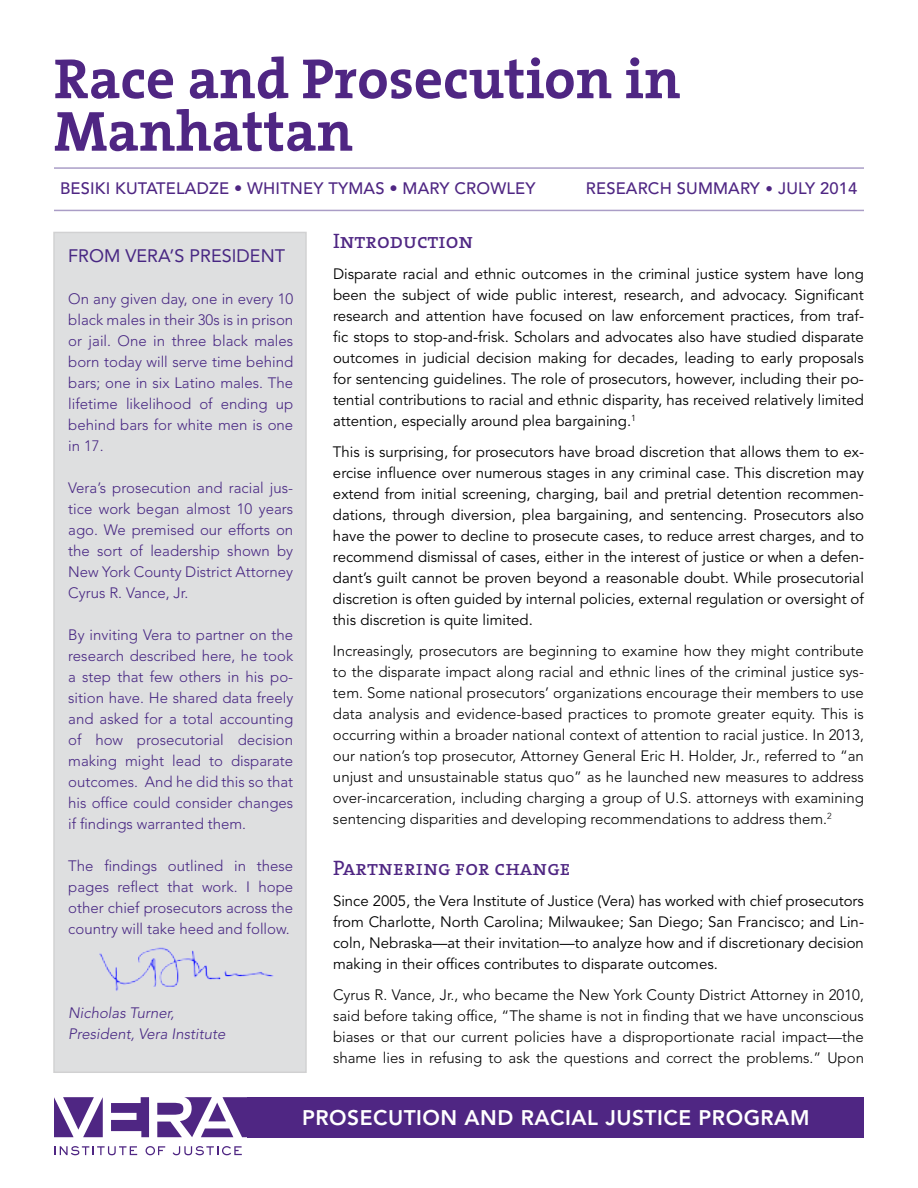
<style>
.page{position:relative;width:918px;height:1188px;background:#fff}
.page>*{position:absolute;margin:0;border:0;box-sizing:border-box;transform-origin:0 0}
.t1{font:700 57px/52.5px "The Serif";color:#4f2683}
.t2{font:800 21px "Avenir LT Std";letter-spacing:.025em;color:#fff}
.t3{font:21px "The Serif Caps";color:#4f2683}
.t4{font:18px "Avenir LT Std";color:#482783}
.t5{font:500 16.5px "Avenir";letter-spacing:.01em;color:#4f2683}
.t6{font:15px/21px "Avenir";color:#000;text-align:justify}
.t7{font:300 15px/21px "Avenir LT Std";color:#000;text-align:justify}
.t8{font:300 15px/21px "Avenir LT Std";color:#482783;text-align:justify}
.t9{font:italic 300 15px/21px "Avenir LT Std";color:#482783}
.s1{font-size:15px}
</style>
<div class="page">
<div style="left:53px;top:232px;width:254px;height:841px;background:#dedfe0"></div>
<hr style="left:54px;top:167px;width:810px;height:2px;background:#8e7db4">
<hr style="left:54px;top:210px;width:810px;height:1px;background:#8e7db4">
<svg style="left:111px;top:1097px;width:38px;height:40px"></svg>
<svg style="left:54px;top:1097px;width:49px;height:40px"></svg>
<svg style="left:157px;top:1097px;width:90px;height:40px"></svg>
<svg style="left:54px;top:1146px;width:83px;height:9px"></svg>
<svg style="left:146px;top:1146px;width:19px;height:9px"></svg>
<svg style="left:173px;top:1146px;width:69px;height:9px"></svg>
<div style="left:247px;top:1097px;width:617px;height:40px;background:#4f2683"></div>
<img style="left:99px;top:947px;width:175px;height:44px">
<h1 class="t1" style="left:54px;top:53px;width:628px">Race and Prosecution in<br>Manhattan</h1>
<p class="t5" style="left:586px;top:179px;width:273px">RESEARCH SUMMARY <span class="s1">•</span> JULY 2014</p>
<p class="t5" style="left:60px;top:179px;width:477px">BESIKI KUTATELADZE • WHITNEY TYMAS • MARY CROWLEY</p>
<p class="t4" style="left:68px;top:246px;width:218px">FROM VERA’S PRESIDENT</p>
<p class="t8" style="left:68px;top:289px;width:227px">On any given day, one in every 10 black males in their 30s is in prison or jail. One in three black males born today will serve time behind bars; one in six Latino males. The lifetime likelihood of ending up behind bars for white men is one in 17.</p>
<p class="t8" style="left:68px;top:478px;width:227px">Vera’s prosecution and racial jus&shy;tice work began almost 10 years ago. We premised our efforts on the sort of leadership shown by New York County District Attorney Cyrus R. Vance, Jr.</p>
<p class="t8" style="left:68px;top:625px;width:227px">By inviting Vera to partner on the research described here, he took a step that few others in his po&shy;sition have. He shared data freely and asked for a total accounting of how prosecutorial decision making might lead to disparate outcomes. And he did this so that his office could consider changes if findings warranted them.</p>
<p class="t8" style="left:68px;top:856px;width:226px">The findings outlined in these pages reflect that work. I hope other chief prosecutors across the country will take heed and follow.</p>
<p class="t9" style="left:68px;top:1003px;width:159px">Nicholas Turner,<br>President, Vera Institute</p>
<h2 class="t3" style="left:333px;top:228px;width:142px">Introduction</h2>
<p class="t6" style="left:333px;top:264px;width:533px">Disparate racial and ethnic outcomes in the criminal justice system have long been the subject of wide public interest, research, and advocacy. Significant research and attention have focused on law enforcement practices, from traf&shy;fic stops to stop-and-frisk. Scholars and advocates also have studied disparate outcomes in judicial decision making for decades, leading to early proposals for sentencing guidelines. The role of prosecutors, however, including their po&shy;tential contributions to racial and ethnic disparity, has received relatively limited attention, especially around plea bargaining.<sup>1</sup></p>
<p class="t6" style="left:333px;top:442px;width:533px">This is surprising, for prosecutors have broad discretion that allows them to ex&shy;ercise influence over numerous stages in any criminal case. This discretion may extend from initial screening, charging, bail and pretrial detention recommen&shy;dations, through diversion, plea bargaining, and sentencing. Prosecutors also have the power to decline to prosecute cases, to reduce arrest charges, and to recommend dismissal of cases, either in the interest of justice or when a defen&shy;dant’s guilt cannot be proven beyond a reasonable doubt. While prosecutorial discretion is often guided by internal policies, external regulation or oversight of this discretion is quite limited.</p>
<p class="t7" style="left:333px;top:640px;width:532px">Increasingly, prosecutors are beginning to examine how they might contribute to the disparate impact along racial and ethnic lines of the criminal justice sys&shy;tem. Some national prosecutors’ organizations encourage their members to use data analysis and evidence-based practices to promote greater equity. This is occurring within a broader national context of attention to racial justice. In 2013, our nation’s top prosecutor, Attorney General Eric H. Holder, Jr., referred to “an unjust and unsustainable status quo” as he launched new measures to address over-incarceration, including charging a group of U.S. attorneys with examining sentencing disparities and developing recommendations to address them.<sup>2</sup></p>
<h2 class="t3" style="left:333px;top:855px;width:239px">Partnering for change</h2>
<p class="t6" style="left:333px;top:891px;width:532px">Since 2005, the Vera Institute of Justice (Vera) has worked with chief prosecutors from Charlotte, North Carolina; Milwaukee; San Diego; San Francisco; and Lin&shy;coln, Nebraska—at their invitation—to analyze how and if discretionary decision making in their offices contributes to disparate outcomes.</p>
<p class="t7" style="left:333px;top:984px;width:533px">Cyrus R. Vance, Jr., who became the New York County District Attorney in 2010, said before taking office, “The shame is not in finding that we have unconscious biases or that our current policies have a disproportionate racial impact—the shame lies in refusing to ask the questions and correct the problems.” Upon</p>
<h2 class="t2" style="left:302px;top:1105px;width:509px">PROSECUTION AND RACIAL JUSTICE PROGRAM</h2>
</div>
